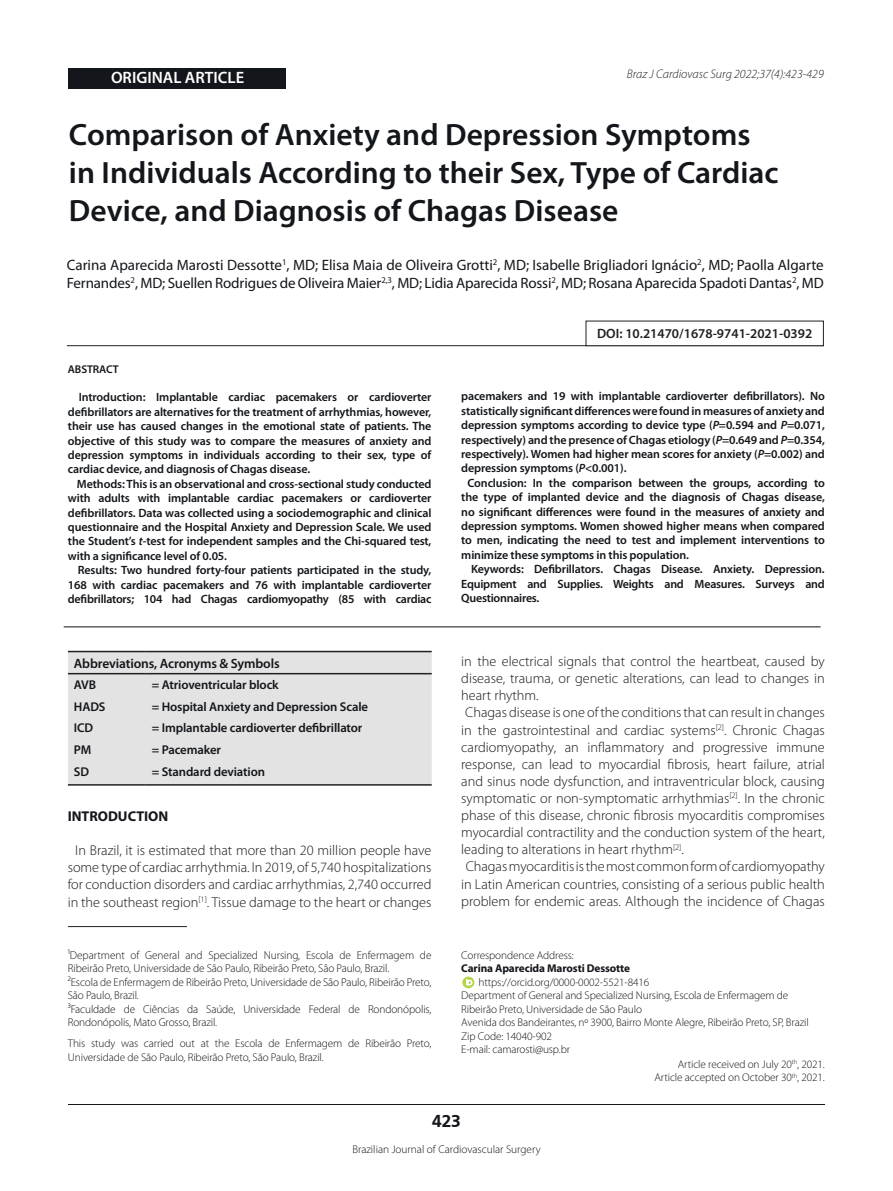
<style>
.page{position:relative;width:893px;height:1191px;background:#fff}
.page>*{position:absolute;margin:0;border:0;box-sizing:border-box;transform-origin:0 0}
.Texto__s{font:600 30.9px/37.8px "Myriad Pro";color:#13161a}
.t1{font:700 18px "Frutiger";color:#13161a}
.t2{font:600 16.5px "Myriad Pro";color:#fff}
.t3{font:15px/18px "Myriad Pro";letter-spacing:-.005em;color:#13161a}
.Texto__s-2{font:300 14.25px/17.1px "Myriad Pro";color:#13161a;text-align:center}
.Texto__s-3{font:700 14.25px "Myriad Pro";color:#13161a}
.DOI{font:600 13.5px "Myriad Pro";color:#231f20}
.t4{font:600 13.5px "Myriad Pro";letter-spacing:-.01em;color:#13161a}
.t5{font:600 12.75px "Myriad Pro";letter-spacing:-.01em;color:#13161a}
.t6{font:italic 300 12.45px "Myriad Pro";color:#231f20}
.Abstract{font:600 12px/14.4px "Myriad Pro";letter-spacing:-.01em;color:#13161a;text-align:justify}
.abstract2{font:300 11.55px/13.5px "Myriad Pro";letter-spacing:-.01em;color:#13161a}
.abstract2-2{font:300 11.25px/13.5px "Myriad Pro";letter-spacing:-.01em;color:#13161a}
.t7{font:700 11.25px "Myriad Pro";letter-spacing:-.01em;color:#13161a}
.Abstract-2{font:600 11.25px "Myriad Pro";letter-spacing:-.01em;color:#13161a}
.s1{font-style:italic}
</style>
<div class="page">
<hr style="left:68px;top:1104px;width:757px;height:1px;background:#13161a">
<div style="left:68px;top:68px;width:217px;height:20px;background:#13161a"></div>
<hr style="left:67px;top:345px;width:757px;height:1px;background:#231f20">
<div style="left:586px;top:321px;width:238px;height:25px;border:1px solid #231f20"></div>
<svg style="left:462px;top:976px;width:12px;height:12px"></svg>
<svg style="left:466px;top:978px;width:6px;height:7px"></svg>
<hr style="left:64px;top:626px;width:757px;height:1px;background:#231f20">
<hr style="left:68px;top:926px;width:119px;height:1px;background:#231f20">
<div style="left:68px;top:652px;width:364px;height:132px;background:#e3e3e3"></div>
<hr style="left:68px;top:784px;width:78px;height:1px;background:#231f20">
<hr style="left:146px;top:784px;width:286px;height:1px;background:#231f20">
<hr style="left:68px;top:651px;width:78px;height:1px;background:#231f20">
<hr style="left:146px;top:651px;width:286px;height:1px;background:#231f20">
<hr style="left:68px;top:673px;width:78px;height:1px;background:#231f20">
<hr style="left:146px;top:673px;width:286px;height:1px;background:#231f20">
<p class="t6" style="left:627px;top:67px;width:198px">Braz J Cardiovasc Surg 2022;37(4):423-429</p>
<p class="t2" style="left:111px;top:67px;width:135px">ORIGINAL ARTICLE</p>
<p class="Texto__s" style="left:69px;top:115px;width:711px">Comparison of Anxiety and Depression Symptoms in Individuals According to their Sex, Type of Cardiac<br>Device, and Diagnosis of Chagas Disease</p>
<p class="t3" style="left:67px;top:256px;width:758px">Carina Aparecida Marosti Dessotte<sup>1</sup>, MD; Elisa Maia de Oliveira Grotti<sup>2</sup>, MD; Isabelle Brigliadori Ignácio<sup>2</sup>, MD; Paolla Algarte<br>Fernandes<sup>2</sup>, MD; Suellen Rodrigues de Oliveira Maier<sup>2,3</sup>, MD; Lidia Aparecida Rossi<sup>2</sup>, MD; Rosana Aparecida Spadoti Dantas<sup>2</sup>, MD</p>
<p class="Abstract-2" style="left:68px;top:361px;width:52px">ABSTRACT</p>
<p class="Abstract" style="left:68px;top:390px;width:365px;text-indent:11px">Introduction: Implantable cardiac pacemakers or cardioverter defibrillators are alternatives for the treatment of arrhythmias, however, their use has caused changes in the emotional state of patients. The objective of this study was to compare the measures of anxiety and depression symptoms in individuals according to their sex, type of cardiac device, and diagnosis of Chagas disease.</p>
<p class="Abstract" style="left:68px;top:476px;width:365px;text-indent:9px">Methods: This is an observational and cross-sectional study conducted with adults with implantable cardiac pacemakers or cardioverter defibrillators. Data was collected using a sociodemographic and clinical questionnaire and the Hospital Anxiety and Depression Scale. We used the Student’s <span class="s1">t</span>-test for independent samples and the Chi-squared test, with a significance level of 0.05.</p>
<p class="Abstract" style="left:68px;top:562px;width:365px;text-indent:10px">Results: Two hundred forty-four patients participated in the study, 168 with cardiac pacemakers and 76 with implantable cardioverter defibrillators; 104 had Chagas cardiomyopathy (85 with cardiac</p>
<p class="t4" style="left:74px;top:654px;width:207px">Abbreviations, Acronyms &amp; Symbols</p>
<p class="t5" style="left:74px;top:677px;width:24px">AVB</p>
<p class="t5" style="left:152px;top:677px;width:129px">= Atrioventricular block</p>
<p class="t5" style="left:74px;top:698px;width:33px">HADS</p>
<p class="t5" style="left:152px;top:698px;width:218px">= Hospital Anxiety and Depression Scale</p>
<p class="t5" style="left:74px;top:720px;width:21px">ICD</p>
<p class="t5" style="left:152px;top:720px;width:212px">= Implantable cardioverter defibrillator</p>
<p class="t5" style="left:74px;top:741px;width:19px">PM</p>
<p class="t5" style="left:152px;top:741px;width:71px">= Pacemaker</p>
<p class="t5" style="left:74px;top:763px;width:17px">SD</p>
<p class="t5" style="left:152px;top:763px;width:115px">= Standard deviation</p>
<p class="Texto__s-3" style="left:68px;top:808px;width:102px">INTRODUCTION</p>
<p class="Texto__s-2" style="left:68px;top:841px;width:365px">In Brazil, it is estimated that more than 20 million people have some type of cardiac arrhythmia. In 2019, of 5,740 hospitalizations for conduction disorders and cardiac arrhythmias, 2,740 occurred in the southeast region<sup>[1]</sup>. Tissue damage to the heart or changes</p>
<p class="abstract2" style="left:68px;top:947px;width:365px">1Department of General and Specialized Nursing, Escola de Enfermagem de<br>Ribeirão Preto, Universidade de São Paulo, Ribeirão Preto, São Paulo, Brazil.</p>
<p class="abstract2" style="left:68px;top:974px;width:365px">2Escola de Enfermagem de Ribeirão Preto, Universidade de São Paulo, Ribeirão Preto,<br>São Paulo, Brazil.</p>
<p class="abstract2" style="left:68px;top:1001px;width:365px">3Faculdade de Ciências da Saúde, Universidade Federal de Rondonópolis,<br>Rondonópolis, Mato Grosso, Brazil.</p>
<p class="abstract2-2" style="left:68px;top:1036px;width:365px">This study was carried out at the Escola de Enfermagem de Ribeirão Preto,<br>Universidade de São Paulo, Ribeirão Preto, São Paulo, Brazil.</p>
<p class="DOI" style="left:597px;top:325px;width:217px">DOI: 10.21470/1678-9741-2021-0392</p>
<p class="Abstract" style="left:461px;top:389px;width:365px">pacemakers and 19 with implantable cardioverter defibrillators). No statistically significant differences were found in measures of anxiety and depression symptoms according to device type (<span class="s1">P</span>=0.594 and <span class="s1">P</span>=0.071, respectively) and the presence of Chagas etiology (<span class="s1">P</span>=0.649 and <span class="s1">P</span>=0.354, respectively). Women had higher mean scores for anxiety (<span class="s1">P</span>=0.002) and depression symptoms (<span class="s1">P</span>&lt;0.001).</p>
<p class="Abstract" style="left:461px;top:475px;width:365px;text-indent:6px">Conclusion: In the comparison between the groups, according to the type of implanted device and the diagnosis of Chagas disease, no significant differences were found in the measures of anxiety and depression symptoms. Women showed higher means when compared to men, indicating the need to test and implement interventions to minimize these symptoms in this population.</p>
<p class="Abstract" style="left:461px;top:561px;width:365px;text-indent:10px">Keywords: Defibrillators. Chagas Disease. Anxiety. Depression.<br>Equipment and Supplies. Weights and Measures. Surveys and Questionnaires.</p>
<p class="Texto__s-2" style="left:461px;top:652px;width:365px;text-align:justify">in the electrical signals that control the heartbeat, caused by disease, trauma, or genetic alterations, can lead to changes in heart rhythm.</p>
<p class="Texto__s-2" style="left:461px;top:704px;width:365px;text-align:justify">Chagas disease is one of the conditions that can result in changes in the gastrointestinal and cardiac systems<sup>[2]</sup>. Chronic Chagas cardiomyopathy, an inflammatory and progressive immune response, can lead to myocardial fibrosis, heart failure, atrial and sinus node dysfunction, and intraventricular block, causing symptomatic or non-symptomatic arrhythmias<sup>[2]</sup>. In the chronic phase of this disease, chronic fibrosis myocarditis compromises myocardial contractility and the conduction system of the heart, leading to alterations in heart rhythm<sup>[2]</sup>.</p>
<p class="Texto__s-2" style="left:461px;top:858px;width:365px">Chagas myocarditis is the most common form of cardiomyopathy in Latin American countries, consisting of a serious public health problem for endemic areas. Although the incidence of Chagas</p>
<p class="abstract2-2" style="left:461px;top:948px;width:114px">Correspondence Address:</p>
<p class="t7" style="left:461px;top:962px;width:170px">Carina Aparecida Marosti Dessotte</p>
<p class="abstract2-2" style="left:479px;top:975px;width:172px">https://orcid.org/0000-0002-5521-8416</p>
<p class="abstract2-2" style="left:461px;top:988px;width:329px">Department of General and Specialized Nursing, Escola de Enfermagem de<br>Ribeirão Preto, Universidade de São Paulo</p>
<p class="abstract2-2" style="left:461px;top:1015px;width:349px">Avenida dos Bandeirantes, nº 3900, Bairro Monte Alegre, Ribeirão Preto, SP, Brazil</p>
<p class="abstract2-2" style="left:461px;top:1029px;width:92px">Zip Code: 14040-902</p>
<p class="abstract2-2" style="left:461px;top:1042px;width:110px">E-mail: camarosti@usp.br</p>
<p class="abstract2-2" style="left:678px;top:1057px;width:149px">Article received on July 20<sup>th</sup>, 2021.</p>
<p class="abstract2-2" style="left:654px;top:1070px;width:172px">Article accepted on October 30<sup>th</sup>, 2021.</p>
<h2 class="t1" style="left:432px;top:1111px;width:30px">423</h2>
<p class="abstract2-2" style="left:352px;top:1142px;width:190px">Brazilian Journal of Cardiovascular Surgery</p>
</div>
